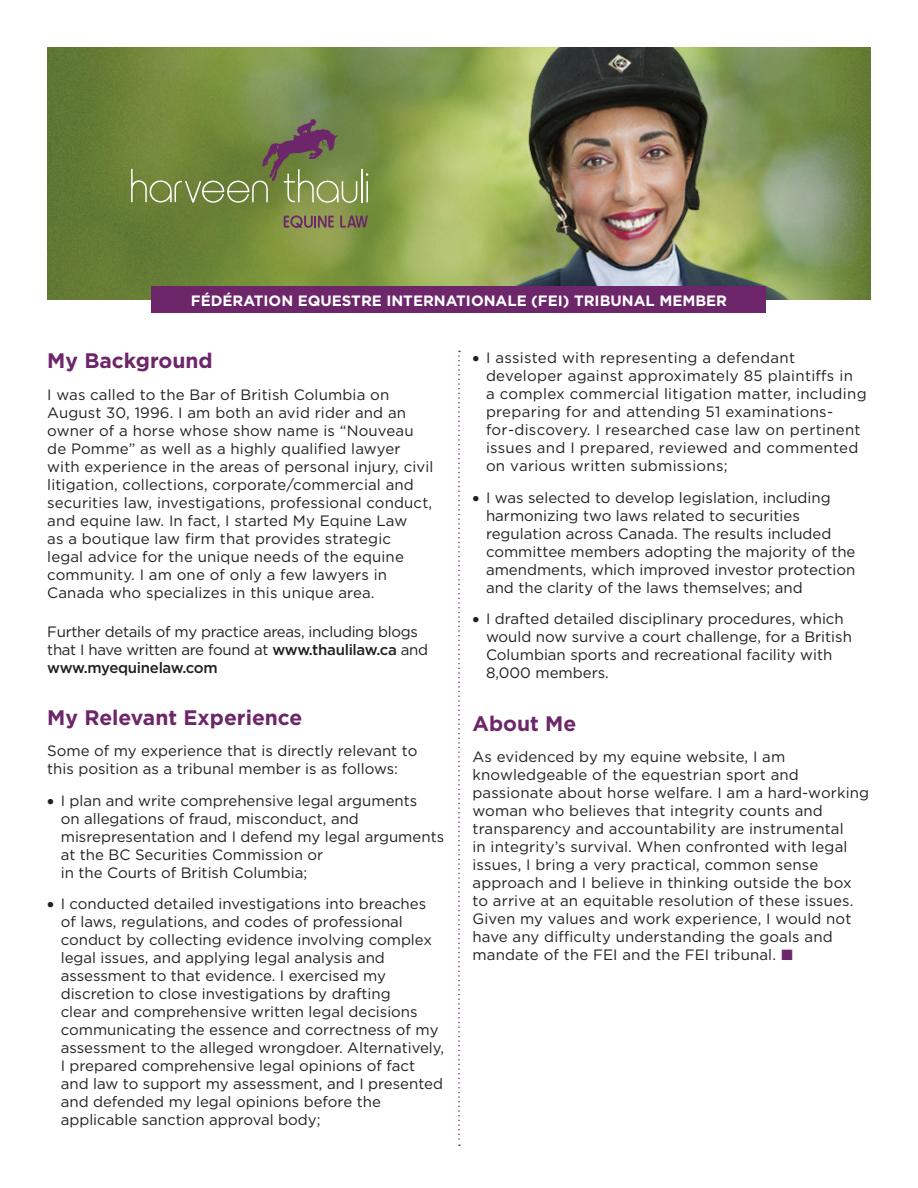
<style>
.page{position:relative;width:918px;height:1188px;background:#fff}
.page>*{position:absolute;margin:0;border:0;box-sizing:border-box;transform-origin:0 0}
.t1{font:700 21px "Gotham";color:#6c2669}
.t2{font:15px/18px "Gotham";color:#231f20}
.t3{font:15px/18px "Gotham";letter-spacing:.02em;color:#231f20}
.t4{font:15px/18px "Gotham";letter-spacing:-.02em;color:#231f20}
.t5{font:700 15px "Gotham";color:#fff}
.s1{font-weight:500}
</style>
<div class="page">
<img style="left:47px;top:47px;width:824px;height:253px">
<div style="left:152px;top:286px;width:614px;height:27px;background:#6c2669"></div>
<svg style="left:131px;top:119px;width:226px;height:84px;background:#78864a"></svg>
<hr style="left:361px;top:169px;width:2px;height:33px;background:#fff">
<hr style="left:366px;top:181px;width:2px;height:21px;background:#fff">
<svg style="left:284px;top:215px;width:50px;height:13px"></svg>
<svg style="left:340px;top:215px;width:28px;height:13px"></svg>
<svg style="left:458px;top:351px;width:2px;height:795px"></svg>
<p class="t5" style="left:191px;top:290px;width:538px">FÉDÉRATION EQUESTRE INTERNATIONALE (FEI) TRIBUNAL MEMBER</p>
<h1 class="t1" style="left:47px;top:347px;width:167px">My Background</h1>
<p class="t2" style="left:47px;top:385px;width:388px">I was called to the Bar of British Columbia on August 30, 1996. I am both an avid rider and an owner of a horse whose show name is “Nouveau de Pomme” as well as a highly qualified lawyer with experience in the areas of personal injury, civil litigation, collections, corporate/commercial and securities law, investigations, professional conduct, and equine law. In fact, I started My Equine Law<br>as a boutique law firm that provides strategic<br>legal advice for the unique needs of the equine community. I am one of only a few lawyers in Canada who specializes in this unique area.</p>
<p class="t4" style="left:47px;top:622px;width:382px">Further details of my practice areas, including blogs that I have written are found at <span class="s1">www.thaulilaw.ca</span> and <span class="s1">www.myequinelaw.com</span></p>
<h1 class="t1" style="left:47px;top:704px;width:257px">My Relevant Experience</h1>
<p class="t2" style="left:47px;top:742px;width:372px">Some of my experience that is directly relevant to this position as a tribunal member is as follows:</p>
<p class="t2" style="left:61px;top:791px;width:385px;text-indent:-14px">• I plan and write comprehensive legal arguments<br>on allegations of fraud, misconduct, and misrepresentation and I defend my legal arguments at the BC Securities Commission or<br>in the Courts of British Columbia;</p>
<p class="t2" style="left:61px;top:895px;width:385px;text-indent:-14px">• I conducted detailed investigations into breaches of laws, regulations, and codes of professional conduct by collecting evidence involving complex legal issues, and applying legal analysis and assessment to that evidence. I exercised my discretion to close investigations by drafting<br>clear and comprehensive written legal decisions communicating the essence and correctness of my assessment to the alleged wrongdoer. Alternatively, I prepared comprehensive legal opinions of fact and law to support my assessment, and I presented and defended my legal opinions before the applicable sanction approval body;</p>
<p class="t3" style="left:486px;top:349px;width:382px;text-indent:-14px">• I assisted with representing a defendant developer against approximately 85 plaintiffs in<br>a complex commercial litigation matter, including preparing for and attending 51 examinations&shy;for-discovery. I researched case law on pertinent issues and I prepared, reviewed and commented on various written submissions;</p>
<p class="t2" style="left:486px;top:488px;width:371px;text-indent:-14px">• I was selected to develop legislation, including harmonizing two laws related to securities regulation across Canada. The results included committee members adopting the majority of the amendments, which improved investor protection and the clarity of the laws themselves; and</p>
<p class="t2" style="left:486px;top:610px;width:367px;text-indent:-14px">• I drafted detailed disciplinary procedures, which would now survive a court challenge, for a British Columbian sports and recreational facility with 8,000 members.</p>
<h1 class="t1" style="left:472px;top:709px;width:105px">About Me</h1>
<p class="t2" style="left:472px;top:748px;width:398px">As evidenced by my equine website, I am knowledgeable of the equestrian sport and passionate about horse welfare. I am a hard-working woman who believes that integrity counts and transparency and accountability are instrumental<br>in integrity’s survival. When confronted with legal issues, I bring a very practical, common sense approach and I believe in thinking outside the box to arrive at an equitable resolution of these issues.<br>Given my values and work experience, I would not have any difficulty understanding the goals and mandate of the FEI and the FEI tribunal.</p>
</div>
